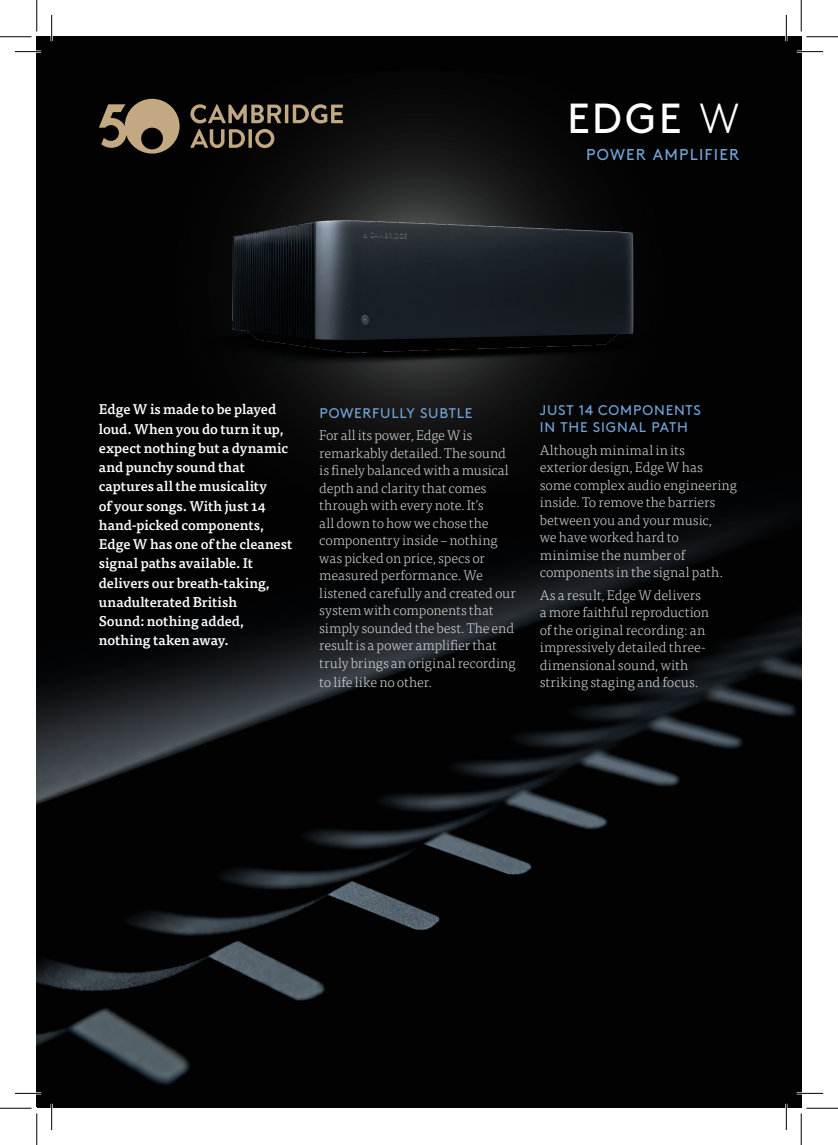
<style>
.page{position:relative;width:838px;height:1145px;background:#fff}
.page>*{position:absolute;margin:0;border:0;box-sizing:border-box;transform-origin:0 0}
.t1{font:42px "Brown";color:#fff}
.t2{font:15.75px "Brown";letter-spacing:.075em;color:#73a3d5}
.t3{font:300 14px/17.5px "Tisa Pro";letter-spacing:-.005em;color:#d3d5d4}
.t4{font:500 14px/19.2px "Tisa OT";letter-spacing:-.005em;color:#fff}
.t5{font:14px/17.5px "Brown";letter-spacing:.055em;color:#73a3d6}
.s1{font-weight:300}
</style>
<div class="page">
<img style="left:37px;top:37px;width:764px;height:1069px">
<svg style="left:37px;top:70px;width:764px;height:428px;background:#050506"></svg>
<div style="left:191px;top:194px;width:469px;height:180px;background:#040405"></div>
<img style="left:213px;top:194px;width:437px;height:180px">
<svg style="left:190px;top:129px;width:55px;height:19px"></svg>
<svg style="left:248px;top:129px;width:4px;height:19px"></svg>
<svg style="left:255px;top:129px;width:19px;height:19px"></svg>
<hr style="left:285px;top:105px;width:3px;height:18px;background:#c2a981">
<svg style="left:190px;top:104px;width:91px;height:19px;background:#584d3c"></svg>
<svg style="left:293px;top:104px;width:50px;height:19px"></svg>
<svg style="left:99px;top:99px;width:80px;height:55px;background:#71634c"></svg>
<hr style="left:15px;top:51px;width:26px;height:2px;background:#fff">
<hr style="left:796px;top:51px;width:27px;height:2px;background:#fff">
<hr style="left:15px;top:1092px;width:26px;height:2px;background:#fff">
<hr style="left:796px;top:1092px;width:27px;height:2px;background:#fff">
<hr style="left:51px;top:15px;width:2px;height:26px;background:#fff">
<hr style="left:51px;top:1104px;width:2px;height:26px;background:#fff">
<hr style="left:785px;top:15px;width:2px;height:26px;background:#fff">
<hr style="left:785px;top:1104px;width:2px;height:26px;background:#fff">
<svg style="left:15px;top:51px;width:26px;height:1px"></svg>
<svg style="left:796px;top:51px;width:27px;height:1px"></svg>
<svg style="left:15px;top:1093px;width:26px;height:1px"></svg>
<svg style="left:796px;top:1093px;width:27px;height:1px"></svg>
<svg style="left:51px;top:15px;width:1px;height:26px"></svg>
<svg style="left:51px;top:1104px;width:1px;height:26px"></svg>
<svg style="left:786px;top:15px;width:1px;height:26px"></svg>
<svg style="left:786px;top:1104px;width:1px;height:26px"></svg>
<hr style="left:0;top:36px;width:32px;height:1px;background:#000">
<hr style="left:806px;top:36px;width:31px;height:1px;background:#000">
<hr style="left:0;top:1108px;width:32px;height:1px;background:#000">
<hr style="left:806px;top:1108px;width:31px;height:1px;background:#000">
<hr style="left:36px;top:0;width:1px;height:31px;background:#000">
<hr style="left:36px;top:1113px;width:1px;height:32px;background:#000">
<hr style="left:800px;top:0;width:1px;height:31px;background:#000">
<hr style="left:800px;top:1113px;width:1px;height:32px;background:#000">
<p class="t1" style="left:567px;top:86px;width:173px">EDGE <span class="s1">W</span></p>
<p class="t2" style="left:586px;top:143px;width:154px">POWER AMPLIFIER</p>
<p class="t4" style="left:99px;top:400px;width:195px">Edge W is made to be played loud. When you do turn it up, expect nothing but a dynamic and punchy sound that captures all the musicality<br>of your songs. With just 14 hand-picked components,<br>Edge W has one of the cleanest signal paths available. It delivers our breath-taking, unadulterated British<br>Sound: nothing added, nothing taken away.</p>
<p class="t5" style="left:319px;top:403px;width:154px">POWERFULLY SUBTLE</p>
<p class="t3" style="left:319px;top:426px;width:198px">For all its power, Edge W is remarkably detailed. The sound is finely balanced with a musical depth and clarity that comes through with every note. It’s<br>all down to how we chose the componentry inside – nothing was picked on price, specs or measured performance. We listened carefully and created our system with components that simply sounded the best. The end result is a power amplifier that truly brings an original recording</p>
<p class="t3" style="left:319px;top:673px;width:114px">to life like no other.</p>
<p class="t5" style="left:539px;top:400px;width:163px">JUST 14 COMPONENTS<br>IN THE SIGNAL PATH</p>
<p class="t3" style="left:539px;top:440px;width:199px">Although minimal in its<br>exterior design, Edge W has some complex audio engineering inside. To remove the barriers between you and your music,<br>we have worked hard to minimise the number of components in the signal path.</p>
<p class="t3" style="left:539px;top:585px;width:171px">As a result, Edge W delivers a more faithful reproduction of the original recording: an impressively detailed three&shy;dimensional sound, with striking staging and focus.</p>
</div>
